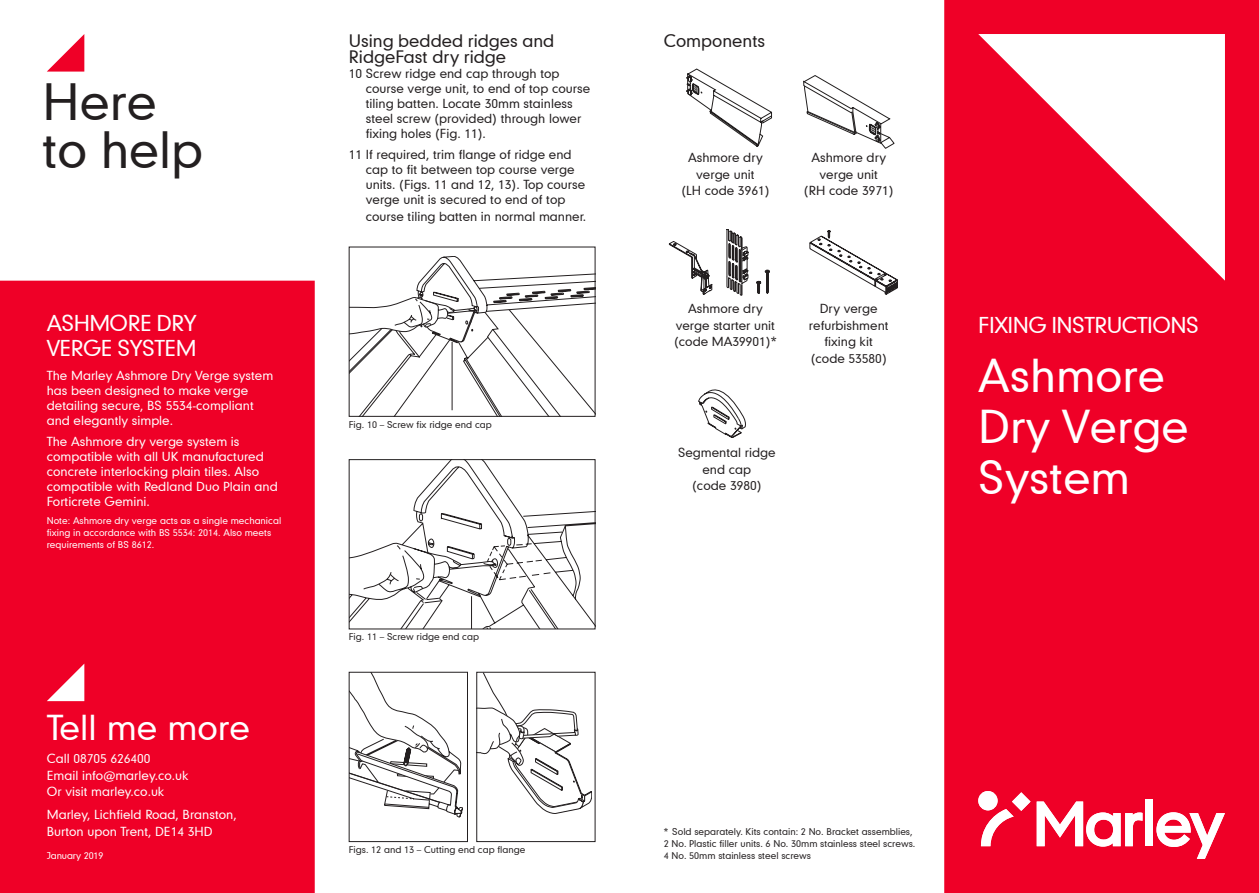
<style>
.page{position:relative;width:1259px;height:893px;background:#fff}
.page>*{position:absolute;margin:0;border:0;box-sizing:border-box;transform-origin:0 0}
.Heading_black{font:48px/48px "Geometric 706 BT Medium B";color:#231f20}
.Heading_black-2{font:43.5px/51px "Geometric 706 BT Medium B";color:#fff}
.body_white{font:33px "Geometric 706 BT Medium B";color:#fff}
.Heading_black-3{font:21px/25.5px "Geometric 706 BT Medium B";letter-spacing:-.03em;color:#fff}
.subhead{font:16.5px/16.5px "Geometric 706 BT Medium B";color:#231f20}
.body_black{font:12px/16.5px "Geometric 706 BT Medium B";color:#231f20;text-align:center}
.body_white-2{font:12px/15px "Geometric 706 BT Medium B";color:#fff}
.Note___caption{font:9px/12px "Geometric 706 BT Medium B";color:#231f20}
.body_white-3{font:9px/12px "Geometric 706 BT Medium B";color:#fff}
</style>
<div class="page">
<div style="left:944px;top:0;width:315px;height:893px;background:#ef0027"></div>
<svg style="left:978px;top:34px;width:247px;height:247px"></svg>
<div style="left:1145px;top:799px;width:8px;height:47px;background:#fff"></div>
<svg style="left:1156px;top:812px;width:69px;height:47px"></svg>
<svg style="left:978px;top:791px;width:19px;height:19px"></svg>
<svg style="left:981px;top:792px;width:49px;height:54px"></svg>
<svg style="left:1036px;top:801px;width:106px;height:46px"></svg>
<div style="left:0;top:281px;width:315px;height:612px;background:#ef0027"></div>
<svg style="left:47px;top:34px;width:37px;height:38px"></svg>
<svg style="left:47px;top:664px;width:37px;height:37px"></svg>
<svg style="left:351px;top:256px;width:242px;height:159px"></svg>
<div style="left:349px;top:247px;width:246px;height:170px;border:1px solid #231f20"></div>
<svg style="left:351px;top:461px;width:242px;height:166px"></svg>
<div style="left:349px;top:459px;width:246px;height:170px;border:1px solid #231f20"></div>
<svg style="left:351px;top:674px;width:112px;height:143px"></svg>
<div style="left:349px;top:672px;width:119px;height:170px;border:1px solid #231f20"></div>
<svg style="left:478px;top:674px;width:114px;height:140px"></svg>
<div style="left:476px;top:672px;width:119px;height:170px;border:1px solid #231f20"></div>
<svg style="left:698px;top:390px;width:47px;height:48px"></svg>
<svg style="left:810px;top:230px;width:87px;height:65px"></svg>
<svg style="left:686px;top:69px;width:86px;height:78px"></svg>
<svg style="left:803px;top:75px;width:91px;height:74px"></svg>
<svg style="left:756px;top:270px;width:13px;height:24px"></svg>
<svg style="left:668px;top:229px;width:80px;height:67px"></svg>
<p class="Heading_black" style="left:43px;top:77px;width:162px">Here to help</p>
<p class="Heading_black-3" style="left:47px;top:309px;width:151px">ASHMORE DRY<br>VERGE SYSTEM</p>
<p class="body_white-2" style="left:47px;top:367px;width:228px">The Marley Ashmore Dry Verge system has been designed to make verge detailing secure, BS 5534-compliant and elegantly simple.</p>
<p class="body_white-2" style="left:47px;top:434px;width:232px">The Ashmore dry verge system is compatible with all UK manufactured concrete interlocking plain tiles. Also compatible with Redland Duo Plain and Forticrete Gemini.</p>
<p class="body_white-3" style="left:47px;top:515px;width:236px">Note: Ashmore dry verge acts as a single mechanical fixing in accordance with BS 5534: 2014. Also meets requirements of BS 8612.</p>
<p class="body_white" style="left:47px;top:706px;width:205px">Tell me more</p>
<p class="body_white-2" style="left:47px;top:750px;width:143px;line-height:16.5px">Call 08705 626400<br>Email info@marley.co.uk<br>Or visit marley.co.uk</p>
<p class="body_white-2" style="left:47px;top:806px;width:191px;line-height:16.5px">Marley, Lichfield Road, Branston,<br>Burton upon Trent, DE14 3HD</p>
<p class="body_white-3" style="left:47px;top:849px;width:58px">January 2019</p>
<p class="subhead" style="left:349px;top:32px;width:207px">Using bedded ridges and<br>RidgeFast dry ridge</p>
<p class="body_black" style="left:366px;top:66px;width:226px;line-height:15px;text-align:left;text-indent:-17px">10 Screw ridge end cap through top course verge unit, to end of top course tiling batten. Locate 30mm stainless steel screw (provided) through lower fixing holes (Fig. 11).</p>
<p class="body_black" style="left:366px;top:147px;width:221px;line-height:15px;text-align:left;text-indent:-17px">11 If required, trim flange of ridge end cap to fit between top course verge units. (Figs. 11 and 12, 13). Top course verge unit is secured to end of top</p>
<p class="body_black" style="left:366px;top:208px;width:222px">course tiling batten in normal manner.</p>
<p class="Note___caption" style="left:349px;top:418px;width:144px">Fig. 10 – Screw fix ridge end cap</p>
<p class="Note___caption" style="left:349px;top:631px;width:132px">Fig. 11 – Screw ridge end cap</p>
<p class="Note___caption" style="left:349px;top:843px;width:178px">Figs. 12 and 13 – Cutting end cap flange</p>
<p class="subhead" style="left:664px;top:32px;width:103px">Components</p>
<p class="body_black" style="left:681px;top:149px;width:90px">Ashmore dry verge unit<br>(LH code 3961)</p>
<p class="body_black" style="left:804px;top:149px;width:91px">Ashmore dry verge unit<br>(RH code 3971)</p>
<p class="body_black" style="left:674px;top:300px;width:104px">Ashmore dry verge starter unit (code MA39901)*</p>
<p class="body_black" style="left:809px;top:300px;width:81px">Dry verge refurbishment fixing kit (code 53580)</p>
<p class="body_black" style="left:678px;top:444px;width:99px">Segmental ridge end cap<br>(code 3980)</p>
<p class="Heading_black-3" style="left:978px;top:312px;width:222px">FIXING INSTRUCTIONS</p>
<p class="Heading_black-2" style="left:978px;top:349px;width:212px">Ashmore<br>Dry Verge<br>System</p>
<p class="Note___caption" style="left:664px;top:825px;width:253px">* Sold separately. Kits contain: 2 No. Bracket assemblies,<br>2 No. Plastic filler units. 6 No. 30mm stainless steel screws.<br>4 No. 50mm stainless steel screws</p>
</div>
